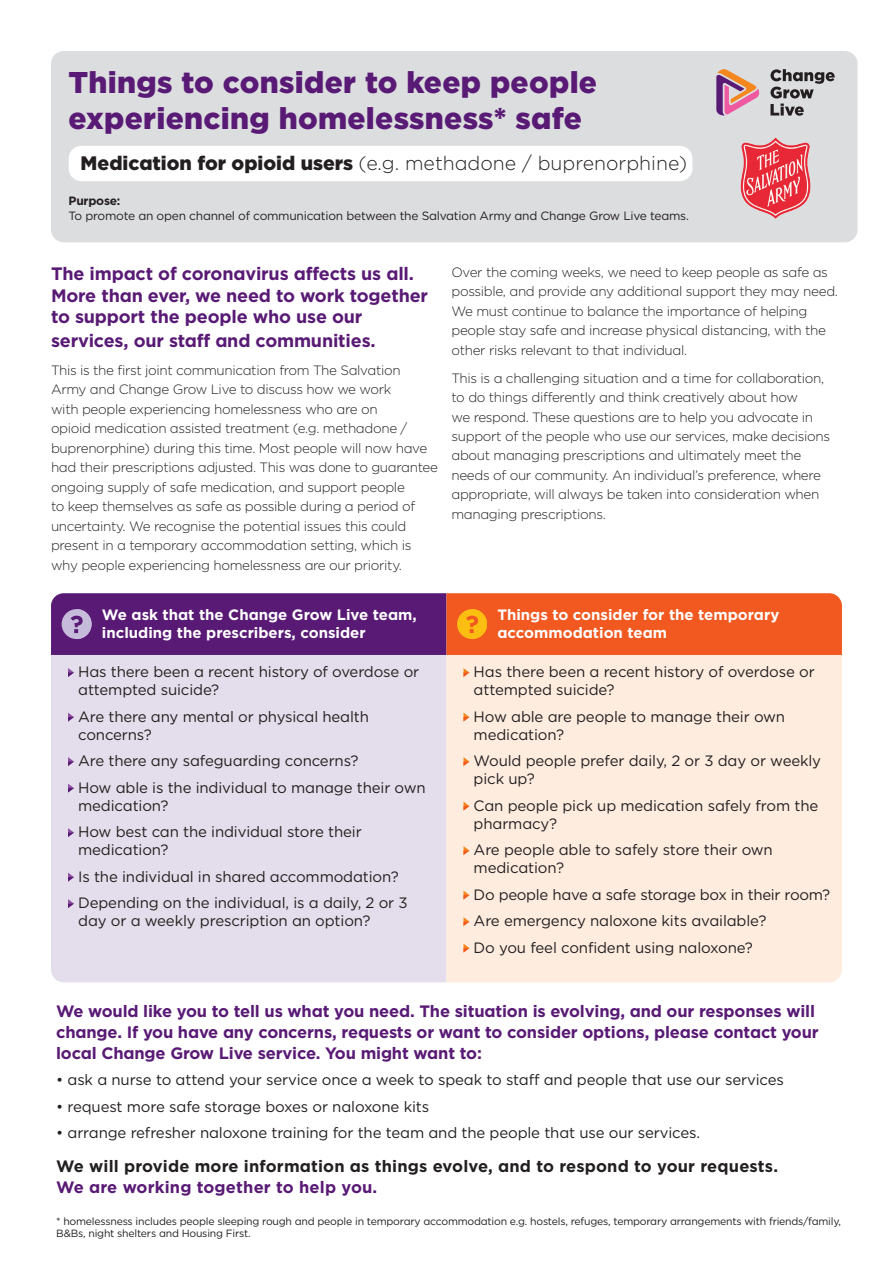
<style>
.page{position:relative;width:893px;height:1263px;background:#fff}
.page>*{position:absolute;margin:0;border:0;box-sizing:border-box;transform-origin:0 0}
.t1{font:900 30px/36px "Gotham";letter-spacing:.01em;color:#591a75}
.t2{font:300 19.5px "Gotham";color:#231f20}
.t3{font:700 18px/21.6px "Gotham";letter-spacing:-.01em;color:#591a75}
.t4{font:700 16.5px/21px "Gotham";letter-spacing:-.01em;color:#591a75}
.t5{font:700 16.5px "Gotham";letter-spacing:.01em;color:#231f20}
.t6{font:700 16.5px "Gotham";letter-spacing:.01em;color:#591a75}
.t7{font:15px/18px "Gotham";letter-spacing:-.01em;color:#231f20}
.t8{font:700 15px/18px "Gotham";color:#fff}
.t9{font:300 13.5px/19.5px "Gotham";letter-spacing:-.025em;color:#231f20}
.t10{font:12px "Gotham";letter-spacing:-.02em;color:#231f20}
.t11{font:700 12px "Gotham";letter-spacing:-.02em;color:#231f20}
.t12{font:10.5px/12.6px "Gotham";letter-spacing:-.02em;color:#231f20}
.s1{font-weight:900}
</style>
<div class="page">
<div style="left:51px;top:51px;width:806px;height:191px;background:#dcdddf;border-radius:13px"></div>
<div style="left:69px;top:146px;width:623px;height:35px;background:#fff;border-radius:13px"></div>
<img style="left:740px;top:137px;width:71px;height:82px">
<svg style="left:770px;top:69px;width:65px;height:47px"></svg>
<svg style="left:716px;top:69px;width:43px;height:47px"></svg>
<div style="left:51px;top:655px;width:395px;height:327px;background:#e4ddeb"></div>
<div style="left:446px;top:655px;width:396px;height:327px;background:#feecdf"></div>
<svg style="left:68px;top:668px;width:6px;height:9px"></svg>
<svg style="left:68px;top:712px;width:6px;height:9px"></svg>
<svg style="left:68px;top:757px;width:6px;height:9px"></svg>
<svg style="left:68px;top:783px;width:6px;height:9px"></svg>
<svg style="left:68px;top:828px;width:6px;height:9px"></svg>
<svg style="left:68px;top:873px;width:6px;height:8px"></svg>
<svg style="left:68px;top:899px;width:6px;height:9px"></svg>
<svg style="left:463px;top:668px;width:6px;height:9px"></svg>
<svg style="left:463px;top:712px;width:6px;height:9px"></svg>
<svg style="left:463px;top:757px;width:6px;height:9px"></svg>
<svg style="left:463px;top:801px;width:6px;height:9px"></svg>
<svg style="left:463px;top:846px;width:6px;height:9px"></svg>
<svg style="left:463px;top:891px;width:6px;height:8px"></svg>
<svg style="left:463px;top:917px;width:6px;height:9px"></svg>
<svg style="left:463px;top:944px;width:6px;height:8px"></svg>
<svg style="left:51px;top:593px;width:791px;height:62px;background:#a73e4d"></svg>
<h1 class="t1" style="left:69px;top:64px;width:530px">Things to consider to keep people experiencing homelessness* safe</h1>
<h2 class="t2" style="left:81px;top:150px;width:608px"><span class="s1">Medication for opioid users</span> (e.g. methadone / buprenorphine)</h2>
<p class="t11" style="left:69px;top:193px;width:53px">Purpose:</p>
<p class="t10" style="left:69px;top:208px;width:622px">To promote an open channel of communication between the Salvation Army and Change Grow Live teams.</p>
<h3 class="t3" style="left:51px;top:263px;width:379px">The impact of coronavirus affects us all.<br>More than ever, we need to work together to support the people who use our</h3>
<h3 class="t3" style="left:51px;top:329px;width:326px">services, our staff and communities.</h3>
<p class="t9" style="left:51px;top:360px;width:388px">This is the first joint communication from The Salvation Army and Change Grow Live to discuss how we work<br>with people experiencing homelessness who are on<br>opioid medication assisted treatment (e.g. methadone / buprenorphine) during this time. Most people will now have had their prescriptions adjusted. This was done to guarantee ongoing supply of safe medication, and support people<br>to keep themselves as safe as possible during a period of uncertainty. We recognise the potential issues this could present in a temporary accommodation setting, which is why people experiencing homelessness are our priority.</p>
<p class="t9" style="left:451px;top:262px;width:388px">Over the coming weeks, we need to keep people as safe as possible, and provide any additional support they may need.<br>We must continue to balance the importance of helping people stay safe and increase physical distancing, with the other risks relevant to that individual.</p>
<p class="t9" style="left:451px;top:368px;width:380px">This is a challenging situation and a time for collaboration, to do things differently and think creatively about how<br>we respond. These questions are to help you advocate in support of the people who use our services, make decisions about managing prescriptions and ultimately meet the needs of our community. An individual’s preference, where appropriate, will always be taken into consideration when managing prescriptions.</p>
<p class="t8" style="left:102px;top:606px;width:316px">We ask that the Change Grow Live team, including the prescribers, consider</p>
<p class="t8" style="left:497px;top:606px;width:283px">Things to consider for the temporary accommodation team</p>
<p class="t7" style="left:78px;top:662px;width:343px">Has there been a recent history of overdose or attempted suicide?</p>
<p class="t7" style="left:78px;top:707px;width:292px">Are there any mental or physical health concerns?</p>
<p class="t7" style="left:78px;top:747px;width:349px;line-height:26.5px">Are there any safeguarding concerns?<br>How able is the individual to manage their own</p>
<p class="t7" style="left:78px;top:792px;width:285px;line-height:26.5px">medication?<br>How best can the individual store their</p>
<p class="t7" style="left:78px;top:836px;width:331px;line-height:26.5px">medication?<br>Is the individual in shared accommodation?<br>Depending on the individual, is a daily, 2 or 3</p>
<p class="t7" style="left:78px;top:911px;width:294px">day or a weekly prescription an option?</p>
<p class="t7" style="left:474px;top:662px;width:343px">Has there been a recent history of overdose or attempted suicide?</p>
<p class="t7" style="left:474px;top:707px;width:313px">How able are people to manage their own medication?</p>
<p class="t7" style="left:474px;top:751px;width:349px">Would people prefer daily, 2 or 3 day or weekly pick up?</p>
<p class="t7" style="left:474px;top:796px;width:346px">Can people pick up medication safely from the pharmacy?</p>
<p class="t7" style="left:474px;top:840px;width:301px">Are people able to safely store their own medication?</p>
<p class="t7" style="left:474px;top:881px;width:358px;line-height:26.5px">Do people have a safe storage box in their room?<br>Are emergency naloxone kits available?<br>Do you feel confident using naloxone?</p>
<p class="t4" style="left:56px;top:1000px;width:764px">We would like you to tell us what you need. The situation is evolving, and our responses will change. If you have any concerns, requests or want to consider options, please contact your local Change Grow Live service. You might want to:</p>
<p class="t7" style="left:56px;top:1071px;width:729px">• ask a nurse to attend your service once a week to speak to staff and people that use our services</p>
<p class="t7" style="left:56px;top:1097px;width:375px">• request more safe storage boxes or naloxone kits</p>
<p class="t7" style="left:56px;top:1124px;width:645px">• arrange refresher naloxone training for the team and the people that use our services.</p>
<p class="t5" style="left:56px;top:1155px;width:723px">We will provide more information as things evolve, and to respond to your requests.</p>
<p class="t6" style="left:56px;top:1176px;width:323px">We are working together to help you.</p>
<p class="t12" style="left:56px;top:1214px;width:786px">* homelessness includes people sleeping rough and people in temporary accommodation e.g. hostels, refuges, temporary arrangements with friends/family,<br>B&amp;Bs, night shelters and Housing First.</p>
</div>
